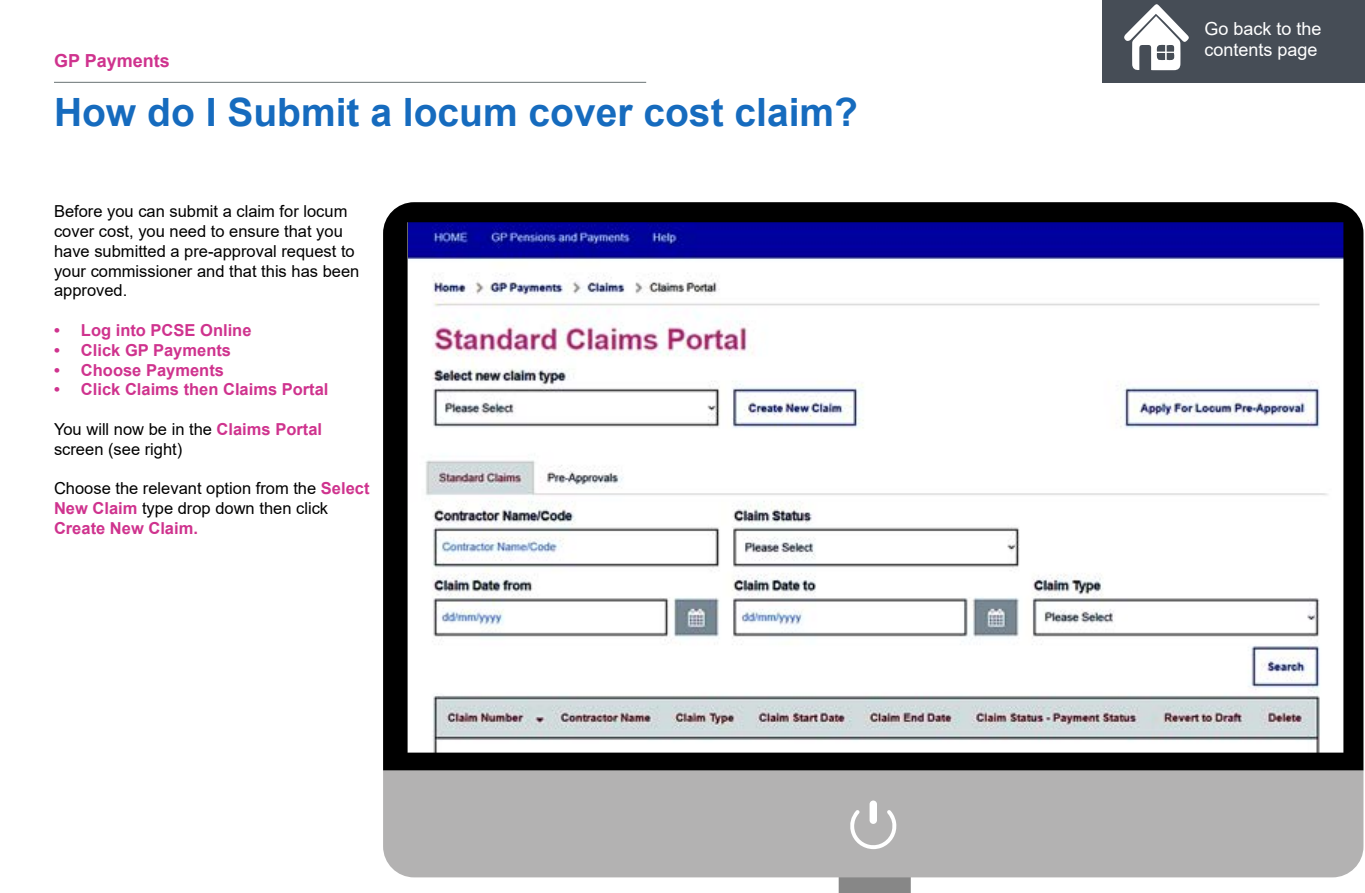
<style>
.page{position:relative;width:1365px;height:893px;background:#fff}
.page>*{position:absolute;margin:0;border:0;box-sizing:border-box;transform-origin:0 0}
.t1{font:700 39px "Arial";color:#166bbe}
.t2{font:18px/21.6px "Arial";color:#fff}
.t3{font:700 18px "Arial";color:#cf338e}
.t4{font:16.5px/19.8px "Arial";color:#000}
.t5{font:700 16.5px "Arial";color:#cf338e}
.s1{font-weight:700;color:#cf338e}
</style>
<div class="page">
<div style="left:383px;top:770px;width:980px;height:107px;background:#b3b2b2"></div>
<svg style="left:383px;top:202px;width:980px;height:568px"></svg>
<svg style="left:839px;top:810px;width:72px;height:83px;background:#afafaf"></svg>
<div style="left:870px;top:800px;width:7px;height:24px;background:#fff;border-radius:4px"></div>
<hr style="left:54px;top:82px;width:592px;height:1px;background:#687273">
<div style="left:1102px;top:0;width:263px;height:83px;background:#464d56"></div>
<svg style="left:1124px;top:4px;width:65px;height:67px"></svg>
<p class="t3" style="left:54px;top:48px;width:117px">GP Payments</p>
<h1 class="t1" style="left:54px;top:85px;width:806px">How do I Submit a locum cover cost claim?</h1>
<p class="t4" style="left:54px;top:201px;width:307px">Before you can submit a claim for locum cover cost, you need to ensure that you have submitted a pre-approval request to your commissioner and that this has been approved.</p>
<p class="t5" style="left:54px;top:319px;width:199px">• Log into PCSE Online</p>
<p class="t5" style="left:54px;top:338px;width:179px">• Click GP Payments</p>
<p class="t5" style="left:54px;top:358px;width:172px">• Choose Payments</p>
<p class="t5" style="left:54px;top:378px;width:276px">• Click Claims then Claims Portal</p>
<p class="t4" style="left:54px;top:419px;width:270px">You will now be in the <span class="s1">Claims Portal </span>screen (see right)</p>
<p class="t4" style="left:54px;top:479px;width:317px">Choose the relevant option from the <span class="s1">Select<br>New Claim</span> type drop down then click<br><span class="s1">Create New Claim.</span></p>
<p class="t2" style="left:1204px;top:17px;width:119px">Go back to the contents page</p>
</div>
